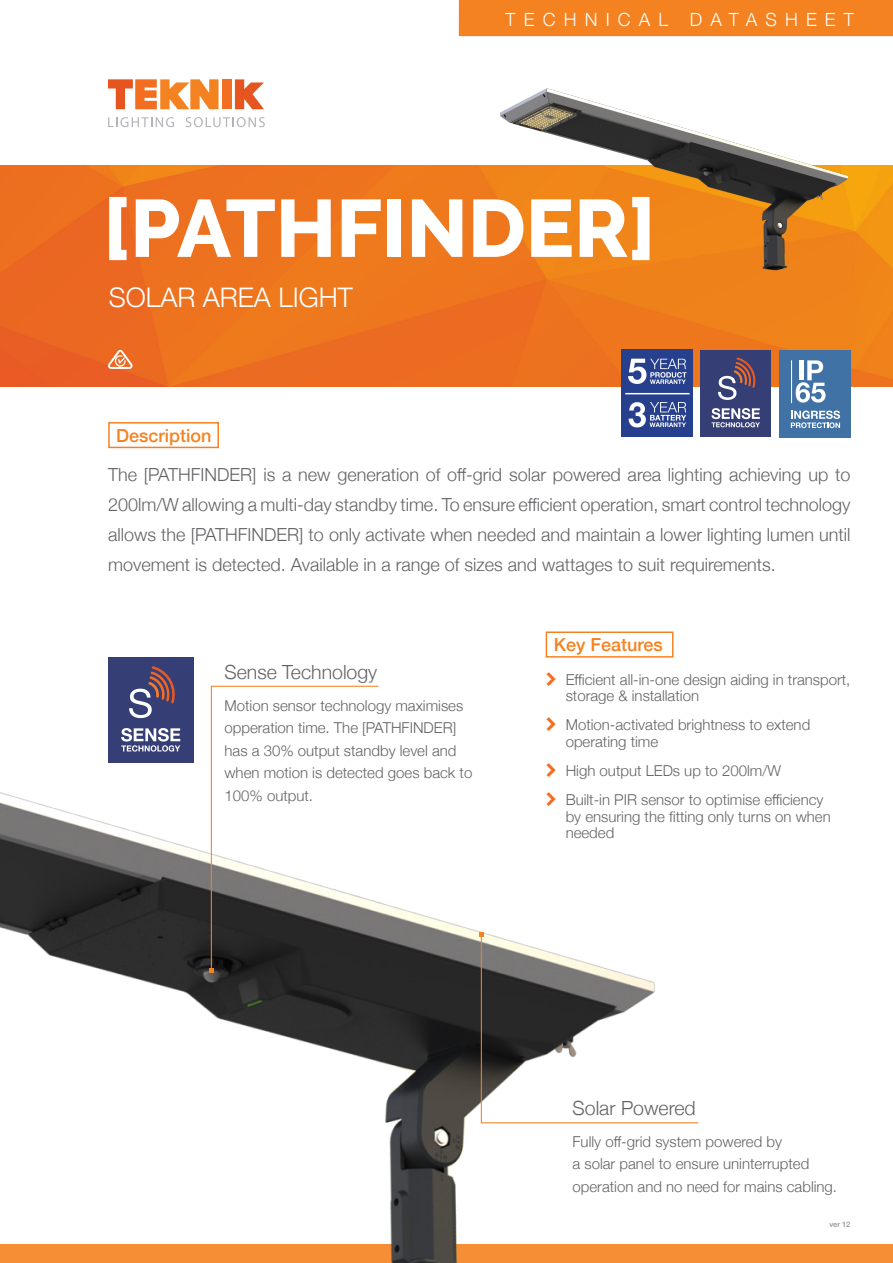
<style>
.page{position:relative;width:893px;height:1263px;background:#fff}
.page>*{position:absolute;margin:0;border:0;box-sizing:border-box;transform-origin:0 0}
.t1{font:800 81px "Raleway";color:#fff}
.t2{font:300 27px "Helvetica Neue";color:#fff}
.t3{font:300 19.5px "Helvetica Neue";color:#636366}
.t4{font:300 18.15px "Helvetica Neue";letter-spacing:.45em;color:#fff}
.t5{font:300 18px/30px "Helvetica Neue";color:#636366;text-align:justify}
.t6{font:500 18px "Helvetica Neue";color:#f58220}
.t7{font:300 15px/16.5px "Helvetica Neue";color:#636366}
.t8{font:500 7.5px "Helvetica Neue";color:#939598}
</style>
<div class="page">
<div style="left:0;top:1244px;width:893px;height:19px;background:#f68e36"></div>
<div style="left:459px;top:0;width:434px;height:31px;background:#f58220"></div>
<img style="left:0;top:166px;width:893px;height:220px">
<svg style="left:108px;top:79px;width:110px;height:30px"></svg>
<div style="left:222px;top:79px;width:9px;height:30px;background:#f36e21"></div>
<svg style="left:235px;top:79px;width:29px;height:30px"></svg>
<svg style="left:108px;top:117px;width:66px;height:10px"></svg>
<svg style="left:185px;top:117px;width:80px;height:10px"></svg>
<img style="left:0;top:792px;width:481px;height:471px">
<svg style="left:108px;top:350px;width:25px;height:19px"></svg>
<div style="left:546px;top:631px;width:128px;height:27px;border:2px solid #f58220"></div>
<div style="left:701px;top:350px;width:70px;height:87px;background:#363e76"></div>
<svg style="left:718px;top:357px;width:38px;height:43px"></svg>
<svg style="left:711px;top:408px;width:49px;height:19px"></svg>
<div style="left:108px;top:658px;width:86px;height:105px;background:#363e76"></div>
<svg style="left:129px;top:666px;width:46px;height:52px"></svg>
<svg style="left:121px;top:728px;width:59px;height:24px"></svg>
<div style="left:779px;top:350px;width:71px;height:88px;background:#4172a5"></div>
<svg style="left:791px;top:411px;width:49px;height:17px"></svg>
<hr style="left:791px;top:360px;width:1px;height:43px;background:#fff">
<svg style="left:796px;top:360px;width:30px;height:43px"></svg>
<svg style="left:210px;top:685px;width:169px;height:287px"></svg>
<svg style="left:209px;top:968px;width:4px;height:5px"></svg>
<div style="left:108px;top:422px;width:111px;height:26px;border:2px solid #f58220"></div>
<svg style="left:479px;top:932px;width:220px;height:192px"></svg>
<img style="left:421px;top:31px;width:472px;height:293px">
<div style="left:621px;top:349px;width:71px;height:88px;background:#27408e"></div>
<svg style="left:628px;top:359px;width:59px;height:25px"></svg>
<hr style="left:625px;top:393px;width:65px;height:1px;background:#fff">
<svg style="left:629px;top:402px;width:57px;height:25px"></svg>
<p class="t4" style="left:506px;top:5px;width:350px">TECHNICAL DATASHEET</p>
<p class="t1" style="left:103px;top:182px;width:555px">[PATHFINDER]</p>
<p class="t2" style="left:109px;top:275px;width:246px">SOLAR AREA LIGHT</p>
<p class="t6" style="left:116px;top:421px;width:97px">Description</p>
<p class="t5" style="left:108px;top:458px;width:744px">The [PATHFINDER] is a new generation of off-grid solar powered area lighting achieving up to 200lm/W allowing a multi-day standby time. To ensure efficient operation, smart control technology allows the [PATHFINDER] to only activate when needed and maintain a lower lighting lumen until movement is detected. Available in a range of sizes and wattages to suit requirements.</p>
<p class="t3" style="left:224px;top:657px;width:154px">Sense Technology</p>
<p class="t7" style="left:224px;top:693px;width:249px;line-height:22.5px">Motion sensor technology maximises opperation time. The [PATHFINDER] has a 30% output standby level and when motion is detected goes back to<br>100% output.</p>
<p class="t6" style="left:554px;top:630px;width:111px">Key Features</p>
<p class="t7" style="left:566px;top:670px;width:286px">Efficient all-in-one design aiding in transport, storage &amp; installation</p>
<p class="t7" style="left:566px;top:716px;width:246px">Motion-activated brightness to extend operating time</p>
<p class="t7" style="left:566px;top:761px;width:217px">High output LEDs up to 200lm/W</p>
<p class="t7" style="left:566px;top:791px;width:267px">Built-in PIR sensor to optimise efficiency by ensuring the fitting only turns on when needed</p>
<p class="t3" style="left:573px;top:1093px;width:125px">Solar Powered</p>
<p class="t7" style="left:573px;top:1132px;width:211px">Fully off-grid system powered by</p>
<p class="t7" style="left:573px;top:1155px;width:238px">a solar panel to ensure uninterrupted</p>
<p class="t7" style="left:573px;top:1177px;width:266px">operation and no need for mains cabling.</p>
<p class="t8" style="left:829px;top:1218px;width:23px">ver 12</p>
</div>
